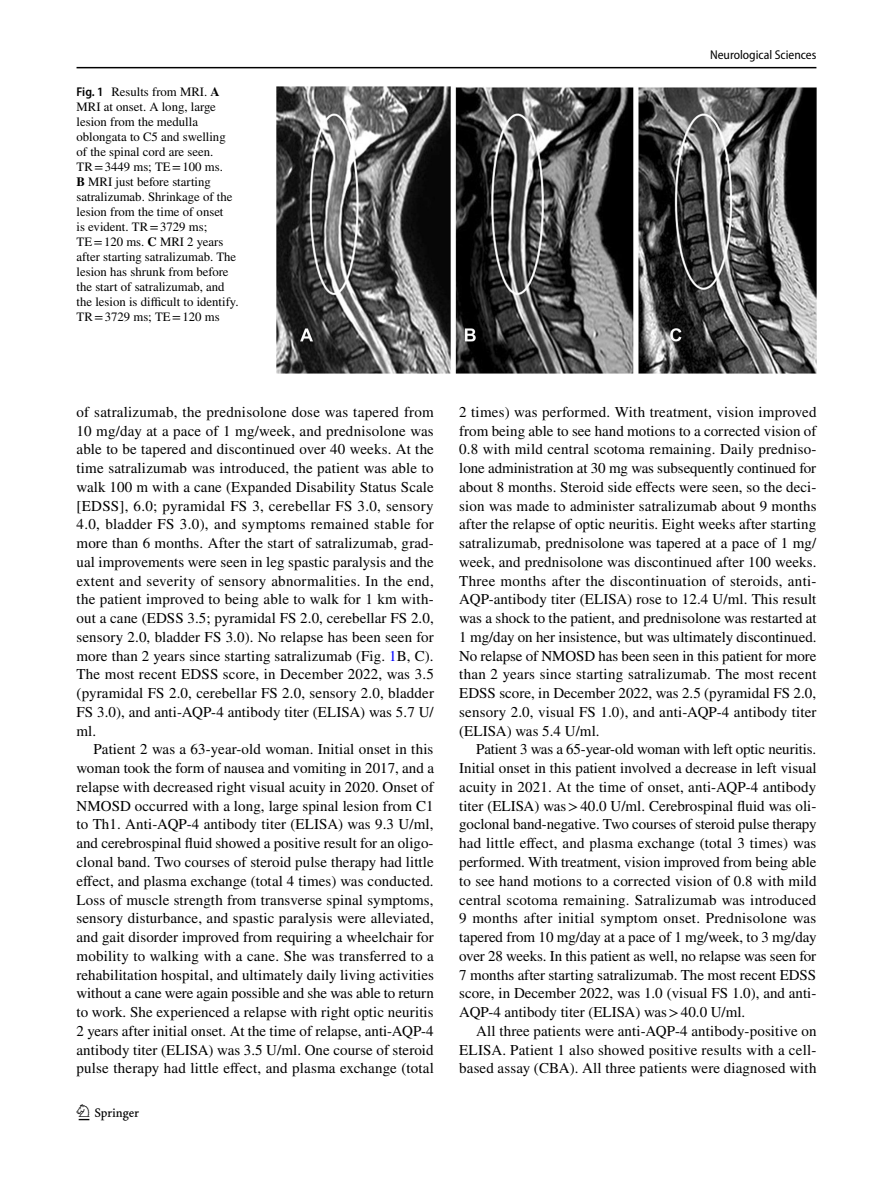
<style>
.page{position:relative;width:893px;height:1187px;background:#fff}
.page>*{position:absolute;margin:0;border:0;box-sizing:border-box;transform-origin:0 0}
.t1{font:22.5px "Springnew Regular 2";color:#000}
.t2{font:15px/18.8px "STIX";letter-spacing:.01em;color:#000;text-align:justify}
.t3{font:12.75px/15px "STIX";color:#000}
.t4{font:semi-condensed 12.75px "Myriad Pro";color:#000}
.s1{font-family:"Myriad Pro";font-weight:600;font-stretch:semi-condensed}
.s2{font-weight:700}
.s3{color:#00f}
</style>
<div class="page">
<hr style="left:77px;top:67px;width:739px;height:1px;background:#000">
<img style="left:276px;top:87px;width:540px;height:287px">
<p class="t3" style="left:77px;top:85px;width:164px"><span class="s1">Fig. 1</span> Results from MRI. <span class="s2">A<br></span>MRI at onset. A long, large lesion from the medulla oblongata to C5 and swelling of the spinal cord are seen.<br>TR=3449 ms; TE=100 ms.<br><span class="s2">B</span> MRI just before starting satralizumab. Shrinkage of the lesion from the time of onset<br>is evident. TR=3729 ms;<br>TE=120 ms. <span class="s2">C</span> MRI 2 years after starting satralizumab. The lesion has shrunk from before the start of satralizumab, and the lesion is difficult to identify.<br>TR=3729 ms; TE=120 ms</p>
<p class="t4" style="left:710px;top:48px;width:108px">Neurological Sciences</p>
<p class="t2" style="left:77px;top:403px;width:359px">of satralizumab, the prednisolone dose was tapered from 10 mg/day at a pace of 1 mg/week, and prednisolone was able to be tapered and discontinued over 40 weeks. At the time satralizumab was introduced, the patient was able to walk 100 m with a cane (Expanded Disability Status Scale [EDSS], 6.0; pyramidal FS 3, cerebellar FS 3.0, sensory 4.0, bladder FS 3.0), and symptoms remained stable for more than 6 months. After the start of satralizumab, grad&shy;ual improvements were seen in leg spastic paralysis and the extent and severity of sensory abnormalities. In the end, the patient improved to being able to walk for 1 km with&shy;out a cane (EDSS 3.5; pyramidal FS 2.0, cerebellar FS 2.0, sensory 2.0, bladder FS 3.0). No relapse has been seen for more than 2 years since starting satralizumab (Fig. <span class="s3">1</span>B, C).<br>The most recent EDSS score, in December 2022, was 3.5 (pyramidal FS 2.0, cerebellar FS 2.0, sensory 2.0, bladder FS 3.0), and anti-AQP-4 antibody titer (ELISA) was 5.7 U/ ml.</p>
<p class="t2" style="left:77px;top:741px;width:359px;text-indent:17px">Patient 2 was a 63-year-old woman. Initial onset in this woman took the form of nausea and vomiting in 2017, and a relapse with decreased right visual acuity in 2020. Onset of NMOSD occurred with a long, large spinal lesion from C1 to Th1. Anti-AQP-4 antibody titer (ELISA) was 9.3 U/ml, and cerebrospinal fluid showed a positive result for an oligo&shy;clonal band. Two courses of steroid pulse therapy had little effect, and plasma exchange (total 4 times) was conducted.<br>Loss of muscle strength from transverse spinal symptoms, sensory disturbance, and spastic paralysis were alleviated, and gait disorder improved from requiring a wheelchair for mobility to walking with a cane. She was transferred to a rehabilitation hospital, and ultimately daily living activities without a cane were again possible and she was able to return to work. She experienced a relapse with right optic neuritis 2 years after initial onset. At the time of relapse, anti-AQP-4 antibody titer (ELISA) was 3.5 U/ml. One course of steroid pulse therapy had little effect, and plasma exchange (total</p>
<h1 class="t1" style="left:79px;top:1104px;width:62px">1 3</h1>
<p class="t2" style="left:459px;top:403px;width:359px">2 times) was performed. With treatment, vision improved from being able to see hand motions to a corrected vision of 0.8 with mild central scotoma remaining. Daily predniso&shy;lone administration at 30 mg was subsequently continued for about 8 months. Steroid side effects were seen, so the deci&shy;sion was made to administer satralizumab about 9 months after the relapse of optic neuritis. Eight weeks after starting satralizumab, prednisolone was tapered at a pace of 1 mg/ week, and prednisolone was discontinued after 100 weeks.<br>Three months after the discontinuation of steroids, anti-AQP-antibody titer (ELISA) rose to 12.4 U/ml. This result was a shock to the patient, and prednisolone was restarted at 1 mg/day on her insistence, but was ultimately discontinued.<br>No relapse of NMOSD has been seen in this patient for more than 2 years since starting satralizumab. The most recent EDSS score, in December 2022, was 2.5 (pyramidal FS 2.0, sensory 2.0, visual FS 1.0), and anti-AQP-4 antibody titer (ELISA) was 5.4 U/ml.</p>
<p class="t2" style="left:459px;top:741px;width:359px;text-indent:17px">Patient 3 was a 65-year-old woman with left optic neuritis.<br>Initial onset in this patient involved a decrease in left visual acuity in 2021. At the time of onset, anti-AQP-4 antibody titer (ELISA) was&gt;40.0 U/ml. Cerebrospinal fluid was oli&shy;goclonal band-negative. Two courses of steroid pulse therapy had little effect, and plasma exchange (total 3 times) was performed. With treatment, vision improved from being able to see hand motions to a corrected vision of 0.8 with mild central scotoma remaining. Satralizumab was introduced 9 months after initial symptom onset. Prednisolone was tapered from 10 mg/day at a pace of 1 mg/week, to 3 mg/day over 28 weeks. In this patient as well, no relapse was seen for 7 months after starting satralizumab. The most recent EDSS score, in December 2022, was 1.0 (visual FS 1.0), and anti-AQP-4 antibody titer (ELISA) was&gt;40.0 U/ml.</p>
<p class="t2" style="left:459px;top:1022px;width:359px;text-indent:17px">All three patients were anti-AQP-4 antibody-positive on ELISA. Patient 1 also showed positive results with a cell&shy;based assay (CBA). All three patients were diagnosed with</p>
</div>
